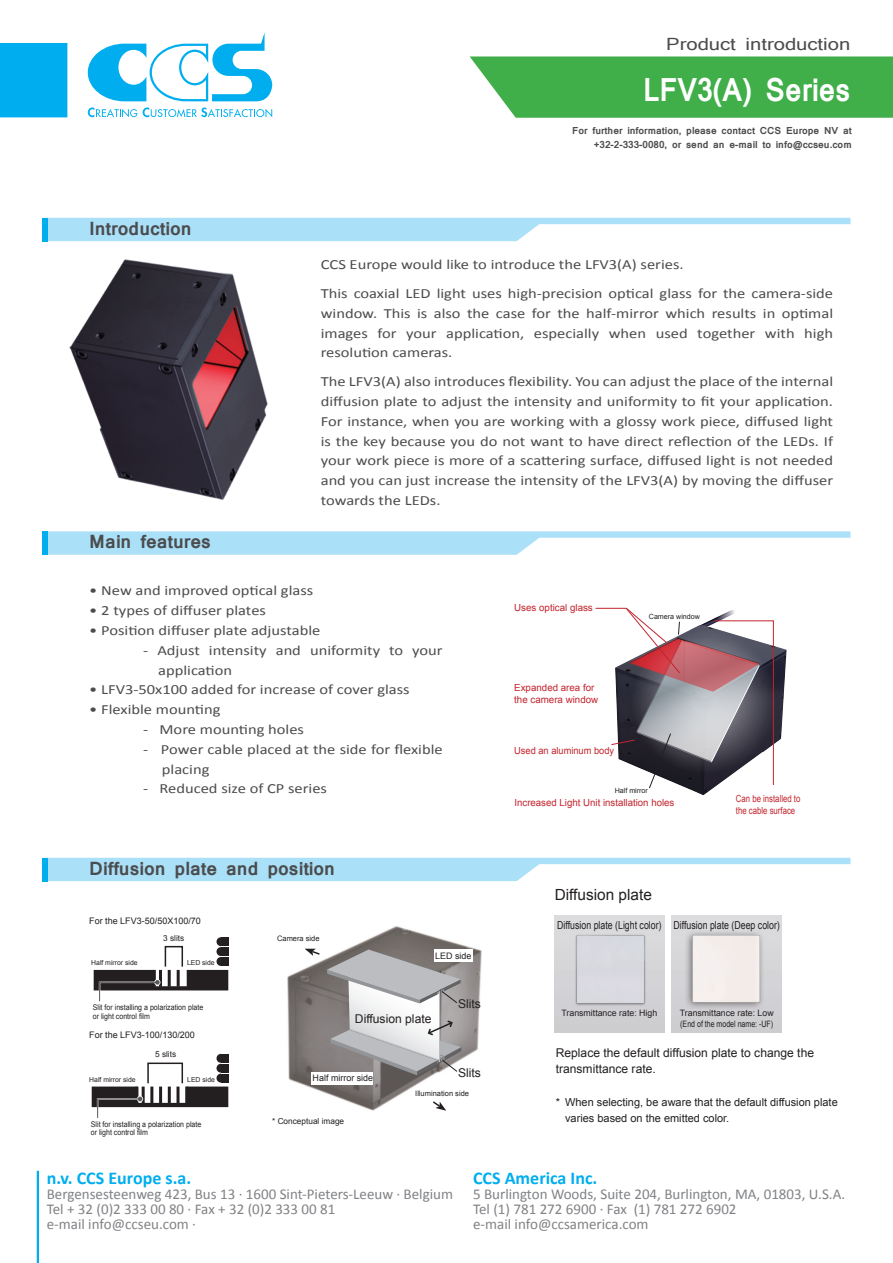
<style>
.page{position:relative;width:893px;height:1263px;background:#fff}
.page>*{position:absolute;margin:0;border:0;box-sizing:border-box;transform-origin:0 0}
.t1{font:700 31.2px "Mangal";color:#fff;scale:.88 1}
.t2{font:700 18px "Mangal";color:#4b4c4d}
.t3{font:700 18px "Calibri";color:#00aeef}
.t4{font:16.65px "Mangal";color:#4b4c4d;scale:1.18 1}
.t5{font:15.3px "Arial";color:#231f20}
.t6{font:15px "Calibri";color:#808285}
.t7{font:14.1px/19.8px "Calibri";color:#4b4c4d;text-align:justify;scale:1.18 1}
.t8{font:12.15px/16.5px "Arial";color:#231f20}
.t9{font:10.95px/15.3px "Arial";color:#231f20}
.t10{font:10.95px "Arial";color:#231f20;scale:.8 1}
.t11{font:9.75px/12.1px "Arial";color:#c3242d}
.t12{font:9.75px/12.1px "Arial";color:#c3242d;scale:.8 1}
.t13{font:9.75px "Arial";color:#c3242d;scale:.95 1}
.t14{font:700 9.6px "Mangal";color:#4b4c4d}
.t15{font:9px "Arial";color:#231f20}
.t16{font:8.85px "Arial";color:#231f20}
.t17{font:8.85px "Arial";color:#231f20;scale:.8 1}
.t18{font:8.25px "Arial";color:#231f20}
.t19{font:7.8px/8.9px "Arial";color:#231f20;scale:.9 1}
.t20{font:7.5px "Arial";color:#231f20}
.t21{font:7.2px "Arial";color:#231f20}
.t22{font:6.9px "Arial";color:#231f20}
</style>
<div class="page">
<svg style="left:48px;top:218px;width:802px;height:23px"></svg>
<div style="left:43px;top:218px;width:5px;height:23px;background:#00aeef"></div>
<svg style="left:43px;top:531px;width:807px;height:24px"></svg>
<div style="left:43px;top:532px;width:5px;height:23px;background:#00aeef"></div>
<img style="left:689px;top:646px;width:98px;height:149px">
<svg style="left:595px;top:607px;width:179px;height:182px"></svg>
<div style="left:599px;top:623px;width:39px;height:29px;background:#fff"></div>
<svg style="left:48px;top:858px;width:802px;height:23px"></svg>
<div style="left:43px;top:858px;width:5px;height:23px;background:#00aeef"></div>
<svg style="left:92px;top:1054px;width:136px;height:64px"></svg>
<svg style="left:94px;top:937px;width:134px;height:65px"></svg>
<img style="left:287px;top:926px;width:195px;height:185px">
<div style="left:434px;top:949px;width:38px;height:12px;background:#fff"></div>
<div style="left:312px;top:1072px;width:61px;height:12px;background:#fff"></div>
<svg style="left:327px;top:949px;width:134px;height:126px"></svg>
<svg style="left:305px;top:949px;width:16px;height:7px"></svg>
<svg style="left:431px;top:1100px;width:15px;height:11px"></svg>
<div style="left:672px;top:915px;width:109px;height:117px;background:#d3d2d6"></div>
<img style="left:568px;top:927px;width:84px;height:83px">
<img style="left:686px;top:933px;width:77px;height:75px">
<img style="left:42px;top:240px;width:255px;height:260px">
<svg style="left:470px;top:56px;width:423px;height:62px;background:#4cb355"></svg>
<svg style="left:88px;top:33px;width:184px;height:68px"></svg>
<svg style="left:143px;top:107px;width:129px;height:10px"></svg>
<svg style="left:88px;top:107px;width:49px;height:10px"></svg>
<div style="left:0;top:43px;width:67px;height:74px;background:#00aeef"></div>
<hr style="left:37px;top:1171px;width:2px;height:92px;background:#00aeef">
<p class="t4" style="left:666px;top:35px;width:157px">Product introduction</p>
<p class="t1" style="left:643px;top:61px;width:237px">LFV3(A) Series</p>
<p class="t2" style="left:89px;top:212px;width:104px">Introduction</p>
<p class="t2" style="left:89px;top:525px;width:123px">Main features</p>
<p class="t14" style="left:572px;top:122px;width:281px">For further information, please contact CCS Europe NV at</p>
<p class="t14" style="left:594px;top:135px;width:259px">+32-2-333-0080, or send an e-mail to info@ccseu.com</p>
<p class="t7" style="left:321px;top:255px;width:309px">CCS Europe would like to introduce the LFV3(A) series.</p>
<p class="t7" style="left:321px;top:283px;width:436px">This coaxial LED light uses high-precision optical glass for the camera-side window. This is also the case for the half-mirror which results in optimal images for your application, especially when used together with high resolution cameras.</p>
<p class="t7" style="left:321px;top:372px;width:436px">The LFV3(A) also introduces flexibility. You can adjust the place of the internal diffusion plate to adjust the intensity and uniformity to fit your application.<br>For instance, when you are working with a glossy work piece, diffused light is the key because you do not want to have direct reflection of the LEDs. If your work piece is more of a scattering surface, diffused light is not needed and you can just increase the intensity of the LFV3(A) by moving the diffuser towards the LEDs.</p>
<p class="t7" style="left:89px;top:581px;width:191px">• New and improved optical glass</p>
<p class="t7" style="left:89px;top:601px;width:151px">• 2 types of diffuser plates</p>
<p class="t7" style="left:89px;top:620px;width:197px">• Position diffuser plate adjustable</p>
<p class="t7" style="left:158px;top:640px;width:243px;text-indent:-15px">- Adjust intensity and uniformity to your application</p>
<p class="t7" style="left:89px;top:680px;width:273px">• LFV3-50x100 added for increase of cover glass</p>
<p class="t7" style="left:89px;top:700px;width:113px">• Flexible mounting</p>
<p class="t7" style="left:143px;top:719px;width:138px">- More mounting holes</p>
<p class="t7" style="left:162px;top:739px;width:239px;text-indent:-19px">- Power cable placed at the side for flexible placing</p>
<p class="t7" style="left:143px;top:779px;width:157px">- Reduced size of CP series</p>
<p class="t2" style="left:89px;top:852px;width:247px">Diffusion plate and position</p>
<p class="t15" style="left:89px;top:915px;width:113px">For the LFV3-50/50X100/70</p>
<p class="t18" style="left:163px;top:932px;width:23px">3 slits</p>
<p class="t22" style="left:91px;top:958px;width:48px">Half mirror side</p>
<p class="t22" style="left:187px;top:958px;width:29px">LED side</p>
<p class="t19" style="left:93px;top:1003px;width:124px">Slit for installing a polarization plate or light control film</p>
<p class="t15" style="left:89px;top:1028px;width:107px">For the LFV3-100/130/200</p>
<p class="t18" style="left:155px;top:1049px;width:23px">5 slits</p>
<p class="t22" style="left:89px;top:1075px;width:48px">Half mirror side</p>
<p class="t22" style="left:187px;top:1075px;width:29px">LED side</p>
<p class="t19" style="left:91px;top:1119px;width:124px">Slit for installing a polarization plate or light control film</p>
<p class="t20" style="left:277px;top:933px;width:44px">Camera side</p>
<p class="t15" style="left:435px;top:949px;width:38px">LED side</p>
<p class="t8" style="left:355px;top:1011px;width:78px">Diffusion plate</p>
<p class="t8" style="left:458px;top:996px;width:24px">Slits</p>
<p class="t15" style="left:313px;top:1072px;width:62px">Half mirror side</p>
<p class="t18" style="left:272px;top:1116px;width:73px">* Conceptual image</p>
<p class="t8" style="left:458px;top:1064px;width:24px">Slits</p>
<p class="t20" style="left:415px;top:1089px;width:55px">Illumination side</p>
<p class="t11" style="left:514px;top:602px;width:80px">Uses optical glass</p>
<p class="t11" style="left:514px;top:682px;width:86px">Expanded area for the camera window</p>
<p class="t13" style="left:514px;top:744px;width:107px">Used an aluminum body</p>
<p class="t21" style="left:649px;top:611px;width:53px">Camera window</p>
<p class="t21" style="left:615px;top:786px;width:35px">Half mirror</p>
<p class="t11" style="left:514px;top:797px;width:161px">Increased Light Unit installation holes</p>
<p class="t12" style="left:736px;top:792px;width:82px">Can be installed to the cable surface</p>
<p class="t5" style="left:555px;top:884px;width:99px">Diffusion plate</p>
<p class="t10" style="left:557px;top:918px;width:132px">Diffusion plate (Light color)</p>
<p class="t10" style="left:674px;top:918px;width:134px">Diffusion plate (Deep color)</p>
<p class="t16" style="left:561px;top:1007px;width:97px">Transmittance rate: High</p>
<p class="t16" style="left:680px;top:1007px;width:95px">Transmittance rate: Low</p>
<p class="t17" style="left:680px;top:1018px;width:118px">(End of the model name: -UF)</p>
<p class="t8" style="left:556px;top:1044px;width:260px">Replace the default diffusion plate to change the transmittance rate.</p>
<p class="t9" style="left:565px;top:1095px;width:274px;text-indent:-9px">* When selecting, be aware that the default diffusion plate varies based on the emitted color.</p>
<p class="t3" style="left:47px;top:1167px;width:146px">n.v. CCS Europe s.a.</p>
<p class="t6" style="left:47px;top:1185px;width:408px">Bergensesteenweg 423, Bus 13 ∙ 1600 Sint-Pieters-Leeuw ∙ Belgium</p>
<p class="t6" style="left:47px;top:1200px;width:290px">Tel + 32 (0)2 333 00 80 ∙ Fax + 32 (0)2 333 00 81</p>
<p class="t6" style="left:47px;top:1215px;width:151px">e-mail info@ccseu.com ∙</p>
<p class="t3" style="left:473px;top:1167px;width:126px">CCS America Inc.</p>
<p class="t6" style="left:473px;top:1185px;width:374px">5 Burlington Woods, Suite 204, Burlington, MA, 01803, U.S.A.</p>
<p class="t6" style="left:473px;top:1200px;width:265px">Tel (1) 781 272 6900 ∙ Fax (1) 781 272 6902</p>
<p class="t6" style="left:473px;top:1215px;width:177px">e-mail info@ccsamerica.com</p>
</div>
